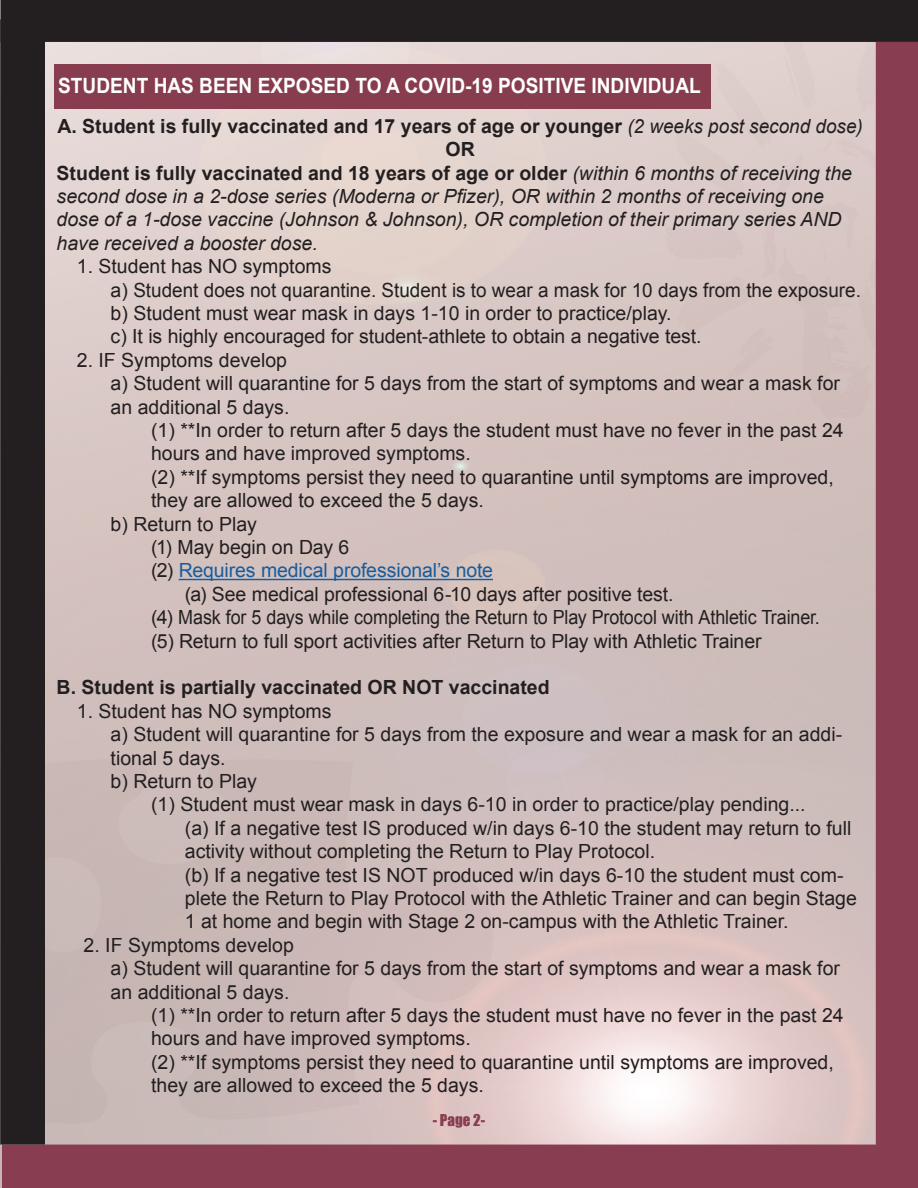
<style>
.page{position:relative;width:918px;height:1188px;background:#fff}
.page>*{position:absolute;margin:0;border:0;box-sizing:border-box;transform-origin:0 0}
.t1{font:700 21px "Arial";color:#fff;scale:.91 1}
.t2{font:19.5px/23.4px "Arial";color:#231f20}
.t3{font:italic 19.5px/23.4px "Arial";color:#231f20}
.t4{font:700 19.5px/23.4px "Arial";color:#231f20;text-align:center}
.t5{font:19.5px "Arial";letter-spacing:-.005em;color:#175d9e}
.t6{font:15px "Impact";color:#893d50}
.s1{font-weight:400;font-style:italic}
.s2{font-weight:700;font-style:normal}
.s3{color:#231f20}
</style>
<div class="page">
<img style="left:0;top:42px;width:876px;height:1146px">
<div style="left:54px;top:64px;width:657px;height:44px;background:#883d4f"></div>
<hr style="left:179px;top:579px;width:314px;height:1px;background:#175d9e">
<div style="left:1px;top:1px;width:917px;height:40px;background:#231f20"></div>
<div style="left:0;top:0;width:918px;height:42px;border:2px solid #231f20"></div>
<div style="left:2px;top:1145px;width:874px;height:43px;background:#893d50"></div>
<div style="left:877px;top:43px;width:41px;height:1144px;background:#893d50"></div>
<div style="left:876px;top:42px;width:42px;height:1146px;border:2px solid #893d50"></div>
<div style="left:1px;top:20px;width:43px;height:1124px;background:#231f20"></div>
<div style="left:0;top:19px;width:45px;height:1126px;border:2px solid #231f20"></div>
<p class="t1" style="left:58px;top:71px;width:708px">STUDENT HAS BEEN EXPOSED TO A COVID-19 POSITIVE INDIVIDUAL</p>
<p class="t4" style="left:57px;top:115px;width:807px">A. Student is fully vaccinated and 17 years of age or younger <span class="s1">(2 weeks post second dose)<br></span>OR</p>
<p class="t3" style="left:57px;top:161px;width:797px"><span class="s2">Student is fully vaccinated and 18 years of age or older</span> (within 6 months of receiving the second dose in a 2-dose series (Moderna or Pfizer), OR within 2 months of receiving one dose of a 1-dose vaccine (Johnson &amp; Johnson), OR completion of their primary series AND have received a booster dose.</p>
<p class="t2" style="left:77px;top:255px;width:256px">1. Student has NO symptoms</p>
<p class="t2" style="left:111px;top:278px;width:752px">a) Student does not quarantine. Student is to wear a mask for 10 days from the exposure.</p>
<p class="t2" style="left:111px;top:302px;width:563px">b) Student must wear mask in days 1-10 in order to practice/play.</p>
<p class="t2" style="left:111px;top:325px;width:592px">c) It is highly encouraged for student-athlete to obtain a negative test.</p>
<p class="t2" style="left:77px;top:349px;width:212px">2. IF Symptoms develop</p>
<p class="t2" style="left:111px;top:372px;width:731px">a) Student will quarantine for 5 days from the start of symptoms and wear a mask for an additional 5 days.</p>
<p class="t2" style="left:151px;top:419px;width:694px">(1) **In order to return after 5 days the student must have no fever in the past 24 hours and have improved symptoms.</p>
<p class="t2" style="left:151px;top:466px;width:684px">(2) **If symptoms persist they need to quarantine until symptoms are improved, they are allowed to exceed the 5 days.</p>
<p class="t2" style="left:111px;top:512px;width:148px">b) Return to Play</p>
<p class="t2" style="left:151px;top:536px;width:200px">(1) May begin on Day 6</p>
<p class="t5" style="left:151px;top:558px;width:343px"><span class="s3">(2)</span> Requires medical professional’s note</p>
<p class="t2" style="left:185px;top:583px;width:490px">(a) See medical professional 6-10 days after positive test.</p>
<p class="t2" style="left:151px;top:606px;width:670px">(4) Mask for 5 days while completing the Return to Play Protocol with Athletic Trainer.</p>
<p class="t2" style="left:151px;top:629px;width:612px">(5) Return to full sport activities after Return to Play with Athletic Trainer</p>
<p class="t4" style="left:57px;top:677px;width:495px">B. Student is partially vaccinated OR NOT vaccinated</p>
<p class="t2" style="left:77px;top:700px;width:256px">1. Student has NO symptoms</p>
<p class="t2" style="left:111px;top:723px;width:733px">a) Student will quarantine for 5 days from the exposure and wear a mask for an addi&shy;tional 5 days.</p>
<p class="t2" style="left:111px;top:770px;width:148px">b) Return to Play</p>
<p class="t2" style="left:151px;top:793px;width:656px">(1) Student must wear mask in days 6-10 in order to practice/play pending...</p>
<p class="t2" style="left:185px;top:817px;width:668px">(a) If a negative test IS produced w/in days 6-10 the student may return to full activity without completing the Return to Play Protocol.</p>
<p class="t2" style="left:185px;top:863px;width:674px">(b) If a negative test IS NOT produced w/in days 6-10 the student must com&shy;plete the Return to Play Protocol with the Athletic Trainer and can begin Stage<br>1 at home and begin with Stage 2 on-campus with the Athletic Trainer.</p>
<p class="t2" style="left:84px;top:934px;width:212px">2. IF Symptoms develop</p>
<p class="t2" style="left:111px;top:957px;width:731px">a) Student will quarantine for 5 days from the start of symptoms and wear a mask for an additional 5 days.</p>
<p class="t2" style="left:151px;top:1004px;width:694px">(1) **In order to return after 5 days the student must have no fever in the past 24 hours and have improved symptoms.</p>
<p class="t2" style="left:151px;top:1051px;width:684px">(2) **If symptoms persist they need to quarantine until symptoms are improved, they are allowed to exceed the 5 days.</p>
<p class="t6" style="left:433px;top:1109px;width:54px">- Page 2-</p>
</div>
